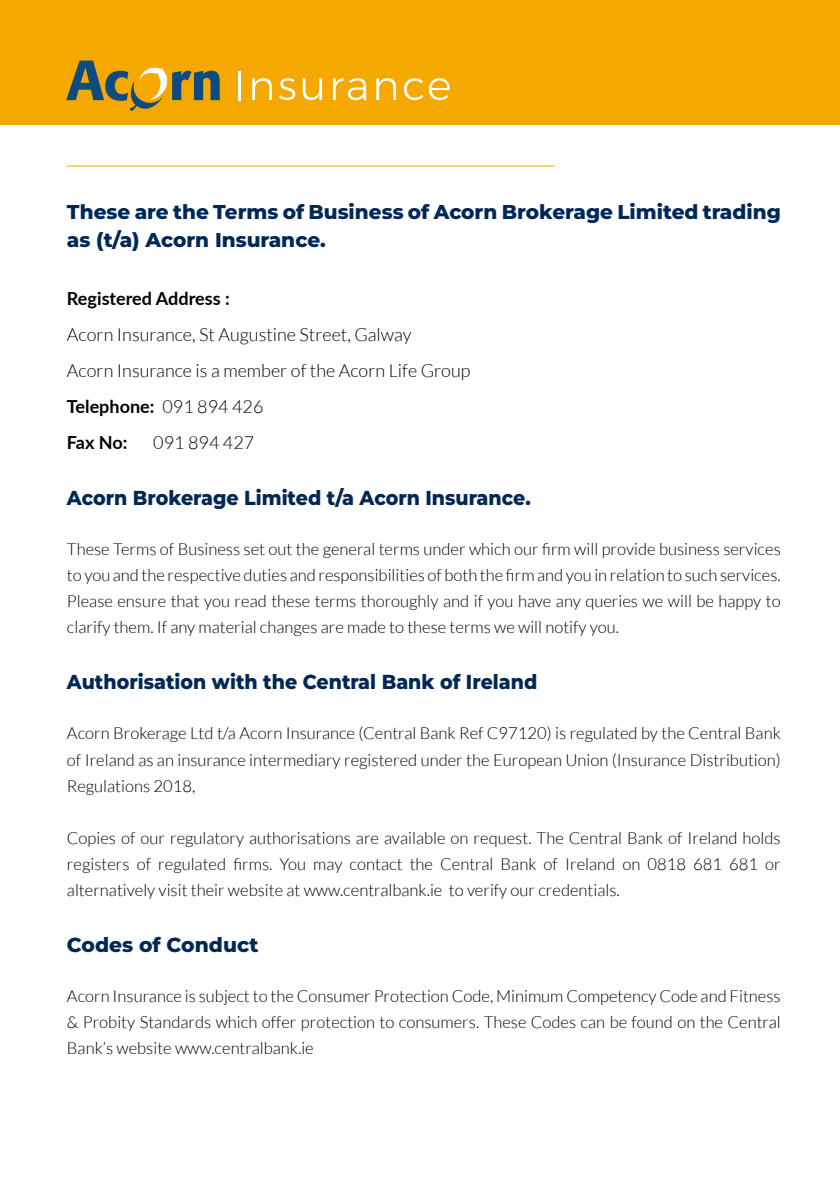
<style>
.page{position:relative;width:840px;height:1191px;background:#fff}
.page>*{position:absolute;margin:0;border:0;box-sizing:border-box;transform-origin:0 0}
.t1{font:800 20.2px "Montserrat";color:#002856;scale:.94 1}
.t2{font:800 20.2px "Montserrat";color:#002856}
.t3{font:800 20px/28px "Montserrat";color:#002856}
.t4{font:300 18px/36px "Lato";color:#000}
.t5{font:700 18px "Lato";color:#000}
.t6{font:300 16.6px/26px "Lato";color:#000;text-align:justify}
.s1{font-weight:700}
</style>
<div class="page">
<div style="left:0;top:0;width:839px;height:125px;background:#f5a800"></div>
<hr style="left:67px;top:166px;width:487px;height:1px;background:#f5a800">
<svg style="left:66px;top:60px;width:154px;height:51px"></svg>
<hr style="left:238px;top:71px;width:3px;height:29px;background:#fff">
<svg style="left:252px;top:78px;width:20px;height:22px"></svg>
<svg style="left:279px;top:78px;width:16px;height:22px"></svg>
<svg style="left:302px;top:78px;width:20px;height:22px"></svg>
<svg style="left:333px;top:78px;width:33px;height:22px"></svg>
<svg style="left:376px;top:78px;width:20px;height:22px"></svg>
<svg style="left:403px;top:78px;width:46px;height:22px"></svg>
<p class="t3" style="left:67px;top:197px;width:715px">These are the Terms of Business of Acorn Brokerage Limited trading as (t/a) Acorn Insurance.</p>
<p class="t5" style="left:67px;top:285px;width:164px">Registered Address :</p>
<p class="t4" style="left:67px;top:317px;width:405px">Acorn Insurance, St Augustine Street, Galway<br>Acorn Insurance is a member of the Acorn Life Group<br><span class="s1">Telephone:</span> 091 894 426<br><span class="s1">Fax No:</span></p>
<p class="t4" style="left:153px;top:425px;width:102px">091 894 427</p>
<p class="t1" style="left:67px;top:485px;width:494px">Acorn Brokerage Limited t/a Acorn Insurance.</p>
<p class="t6" style="left:67px;top:536px;width:715px">These Terms of Business set out the general terms under which our firm will provide business services to you and the respective duties and responsibilities of both the firm and you in relation to such services.<br>Please ensure that you read these terms thoroughly and if you have any queries we will be happy to clarify them. If any material changes are made to these terms we will notify you.</p>
<p class="t1" style="left:67px;top:669px;width:501px">Authorisation with the Central Bank of Ireland</p>
<p class="t6" style="left:67px;top:720px;width:715px">Acorn Brokerage Ltd t/a Acorn Insurance (Central Bank Ref C97120) is regulated by the Central Bank of Ireland as an insurance intermediary registered under the European Union (Insurance Distribution)<br>Regulations 2018,</p>
<p class="t6" style="left:67px;top:824px;width:715px">Copies of our regulatory authorisations are available on request. The Central Bank of Ireland holds registers of regulated firms. You may contact the Central Bank of Ireland on 0818 681 681 or alternatively visit their website at www.centralbank.ie to verify our credentials.</p>
<p class="t2" style="left:67px;top:931px;width:193px">Codes of Conduct</p>
<p class="t6" style="left:67px;top:982px;width:715px">Acorn Insurance is subject to the Consumer Protection Code, Minimum Competency Code and Fitness &amp; Probity Standards which offer protection to consumers. These Codes can be found on the Central Bank’s website www.centralbank.ie</p>
</div>
